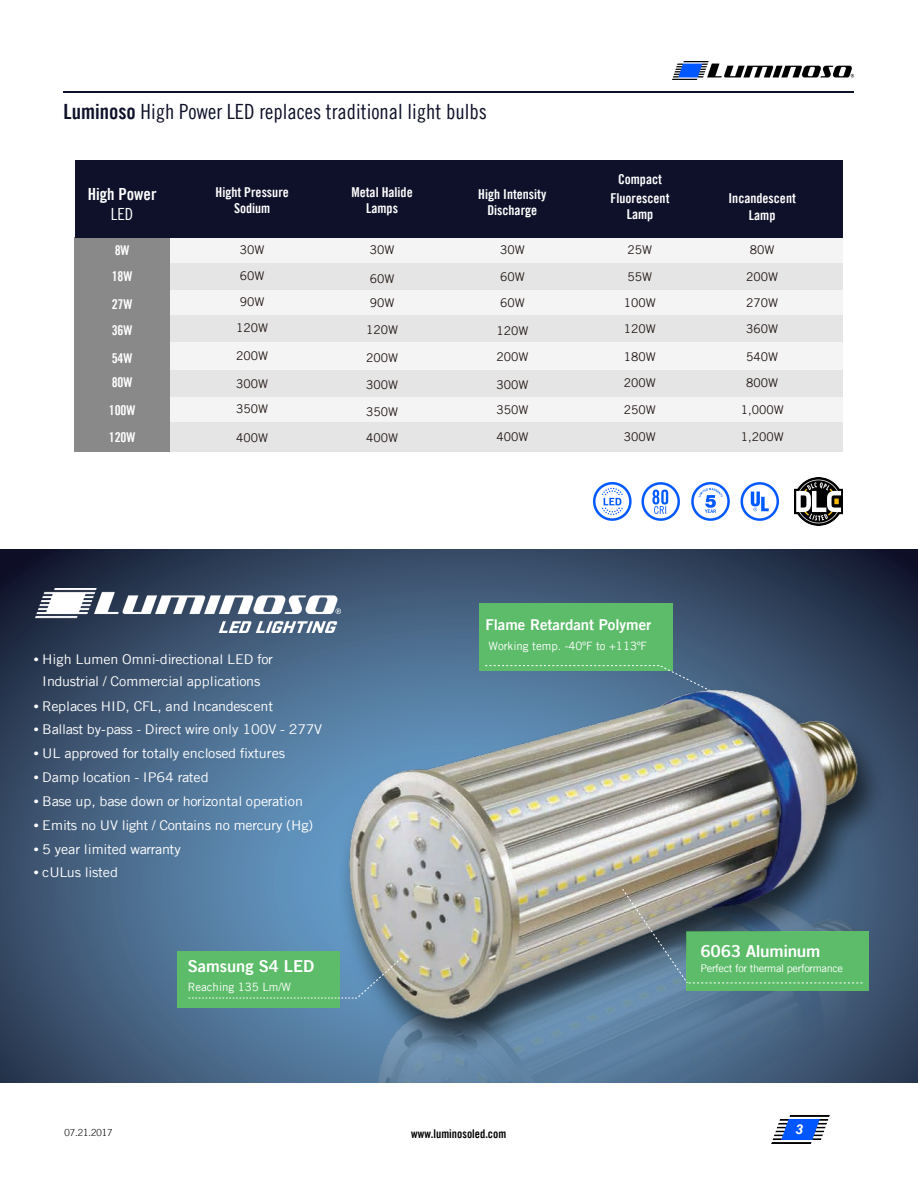
<style>
.page{position:relative;width:918px;height:1188px;background:#fff}
.page>*{position:absolute;margin:0;border:0;box-sizing:border-box;transform-origin:0 0}
.t1{font:21px "Trade Gothic LT Cond Eighteen";color:#0e1129}
.t2{font:700 16.8px "Trade Gothic LT Cond Eighteen";color:#fff}
.t3{font:16.8px "Trade Gothic LT Cond Eighteen";color:#fff}
.t4{font:700 16.5px "Trade Gothic LT";color:#fff}
.t5{font:700 16.5px "Trade Gothic LT";letter-spacing:-.02em;color:#fff;scale:1.04 1}
.t6{font:700 15px "Trade Gothic LT";color:#fff}
.t7{font:700 13.65px/16.4px "Trade Gothic LT Cond Eighteen";color:#fff;text-align:center}
.t8{font:700 13.5px/27px "Trade Gothic LT Cond Eighteen";color:#fff}
.t9{font:italic 700 13.5px "Arial";color:#fff;scale:1.04 1}
.t10{font:13.35px "Trade Gothic LT";letter-spacing:-.03em;color:#fff;scale:1.07 1}
.t11{font:13.35px/22px "Trade Gothic LT";color:#fff;text-align:center;scale:1.07 1}
.t12{font:12px "Trade Gothic LT";color:#231916}
.t13{font:700 12px "Trade Gothic LT Cond Eighteen";color:#000}
.t14{font:11.55px "Trade Gothic LT";color:#fff}
.t15{font:10.5px "Trade Gothic LT";letter-spacing:-.03em;color:#fff;scale:1.04 1}
.t16{font:300 9.75px "Trade Gothic LT";color:#000}
.s1{font-weight:700}
.s2{font-family:"Kalinga"}
</style>
<div class="page">
<div style="left:75px;top:238px;width:98px;height:214px;background:#898989"></div>
<div style="left:170px;top:237px;width:673px;height:27px;background:#f4f4f4"></div>
<div style="left:170px;top:263px;width:673px;height:27px;background:#e5e5e5"></div>
<div style="left:170px;top:290px;width:673px;height:27px;background:#f4f4f4"></div>
<div style="left:170px;top:315px;width:673px;height:29px;background:#e5e5e5"></div>
<div style="left:170px;top:342px;width:673px;height:28px;background:#f4f4f4"></div>
<div style="left:75px;top:161px;width:768px;height:77px;background:#0e1129"></div>
<svg style="left:0;top:550px;width:918px;height:533px;background:#334761"></svg>
<img style="left:35px;top:588px;width:92px;height:44px">
<img style="left:127px;top:575px;width:773px;height:508px">
<img style="left:622px;top:840px;width:266px;height:144px">
<svg style="left:189px;top:957px;width:213px;height:49px;background:#61af7c"></svg>
<div style="left:170px;top:371px;width:673px;height:27px;background:#e5e5e5"></div>
<div style="left:170px;top:397px;width:673px;height:27px;background:#f4f4f4"></div>
<div style="left:170px;top:423px;width:673px;height:29px;background:#e5e5e5"></div>
<hr style="left:63px;top:91px;width:791px;height:2px;background:#0e1129">
<img style="left:672px;top:62px;width:181px;height:17px">
<img style="left:771px;top:1116px;width:58px;height:28px">
<img style="left:794px;top:478px;width:48px;height:48px">
<img style="left:593px;top:482px;width:185px;height:39px">
<h1 class="t1" style="left:64px;top:99px;width:425px"><span class="s1">Luminoso</span> High Power LED replaces traditional light bulbs</h1>
<p class="t2" style="left:88px;top:184px;width:70px">High Power</p>
<p class="t3" style="left:111px;top:204px;width:24px">LED</p>
<p class="t7" style="left:216px;top:184px;width:75px">Hight Pressure<br>Sodium</p>
<p class="t7" style="left:351px;top:184px;width:63px">Metal Halide<br>Lamps</p>
<p class="t7" style="left:478px;top:186px;width:70px">High Intensity<br>Discharge</p>
<p class="t7" style="left:610px;top:169px;width:60px;line-height:19.5px">Compact<br>Fluorescent</p>
<p class="t7" style="left:627px;top:206px;width:28px">Lamp</p>
<p class="t7" style="left:729px;top:190px;width:69px">Incandescent<br>Lamp</p>
<p class="t8" style="left:115px;top:237px;width:16px">8W</p>
<p class="t12" style="left:240px;top:243px;width:26px">30W</p>
<p class="t12" style="left:370px;top:243px;width:26px">30W</p>
<p class="t12" style="left:500px;top:243px;width:26px">30W</p>
<p class="t12" style="left:628px;top:242px;width:26px">25W</p>
<p class="t12" style="left:750px;top:242px;width:26px">80W</p>
<p class="t8" style="left:112px;top:263px;width:22px">18W</p>
<p class="t8" style="left:112px;top:291px;width:22px">27W</p>
<p class="t8" style="left:112px;top:316px;width:22px">36W</p>
<p class="t8" style="left:112px;top:344px;width:22px">54W</p>
<p class="t8" style="left:112px;top:369px;width:22px">80W</p>
<p class="t8" style="left:109px;top:396px;width:28px">100W<br>120W</p>
<p class="t12" style="left:240px;top:269px;width:26px">60W</p>
<p class="t12" style="left:370px;top:271px;width:26px">60W</p>
<p class="t12" style="left:500px;top:270px;width:26px">60W</p>
<p class="t12" style="left:628px;top:270px;width:26px">55W</p>
<p class="t12" style="left:746px;top:270px;width:33px">200W</p>
<p class="t12" style="left:240px;top:295px;width:26px">90W</p>
<p class="t12" style="left:370px;top:295px;width:26px">90W</p>
<p class="t12" style="left:500px;top:296px;width:26px">60W</p>
<p class="t12" style="left:624px;top:296px;width:33px">100W</p>
<p class="t12" style="left:746px;top:296px;width:33px">270W</p>
<p class="t12" style="left:236px;top:321px;width:33px">120W</p>
<p class="t12" style="left:366px;top:323px;width:33px">120W</p>
<p class="t12" style="left:496px;top:323px;width:33px">120W</p>
<p class="t12" style="left:624px;top:322px;width:33px">120W</p>
<p class="t12" style="left:746px;top:321px;width:33px">360W</p>
<p class="t12" style="left:236px;top:348px;width:33px">200W</p>
<p class="t12" style="left:366px;top:350px;width:33px">200W</p>
<p class="t12" style="left:496px;top:349px;width:33px">200W</p>
<p class="t12" style="left:624px;top:349px;width:33px">180W</p>
<p class="t12" style="left:746px;top:349px;width:33px">540W</p>
<p class="t12" style="left:236px;top:377px;width:33px">300W</p>
<p class="t12" style="left:366px;top:377px;width:33px">300W</p>
<p class="t12" style="left:496px;top:377px;width:33px">300W</p>
<p class="t12" style="left:624px;top:376px;width:33px">200W</p>
<p class="t12" style="left:746px;top:376px;width:33px">800W</p>
<p class="t12" style="left:236px;top:402px;width:33px">350W</p>
<p class="t12" style="left:366px;top:404px;width:33px">350W</p>
<p class="t12" style="left:496px;top:403px;width:33px">350W</p>
<p class="t12" style="left:624px;top:403px;width:33px">250W</p>
<p class="t12" style="left:741px;top:403px;width:44px">1,000W</p>
<p class="t12" style="left:236px;top:430px;width:33px">400W</p>
<p class="t12" style="left:366px;top:431px;width:33px">400W</p>
<p class="t12" style="left:496px;top:430px;width:33px">400W</p>
<p class="t12" style="left:624px;top:429px;width:33px">300W</p>
<p class="t12" style="left:741px;top:429px;width:44px">1,200W</p>
<p class="t6" style="left:485px;top:616px;width:167px">Flame Retardant Polymer</p>
<p class="t14" style="left:488px;top:639px;width:160px">Working temp. -40ºF to +113ºF</p>
<p class="t11" style="left:33px;top:648px;width:226px"><span class="s2">•</span> High Lumen Omni-directional LED for<br>Industrial / Commercial applications</p>
<p class="t10" style="left:33px;top:698px;width:226px"><span class="s2">•</span> Replaces HID, CFL, and Incandescent</p>
<p class="t10" style="left:33px;top:722px;width:272px"><span class="s2">•</span> Ballast by-pass - Direct wire only 100V - 277V</p>
<p class="t10" style="left:33px;top:745px;width:237px"><span class="s2">•</span> UL approved for totally enclosed fixtures</p>
<p class="t11" style="left:33px;top:766px;width:166px"><span class="s2">•</span> Damp location - IP64 rated</p>
<p class="t11" style="left:33px;top:790px;width:254px"><span class="s2">•</span> Base up, base down or horizontal operation</p>
<p class="t10" style="left:33px;top:817px;width:264px"><span class="s2">•</span> Emits no UV light / Contains no mercury (Hg)</p>
<p class="t11" style="left:33px;top:838px;width:140px"><span class="s2">•</span> 5 year limited warranty</p>
<p class="t10" style="left:33px;top:865px;width:81px"><span class="s2">•</span> cULus listed</p>
<p class="t4" style="left:188px;top:956px;width:128px">Samsung S4 LED</p>
<p class="t14" style="left:188px;top:980px;width:105px">Reaching 135 Lm/W</p>
<p class="t5" style="left:701px;top:941px;width:117px">6063 Aluminum</p>
<p class="t15" style="left:701px;top:962px;width:138px">Perfect for thermal performance</p>
<p class="t16" style="left:65px;top:1127px;width:49px">07.21.2017</p>
<p class="t13" style="left:411px;top:1126px;width:97px">www.luminosoled.com</p>
<p class="t9" style="left:795px;top:1120px;width:9px">3</p>
</div>
